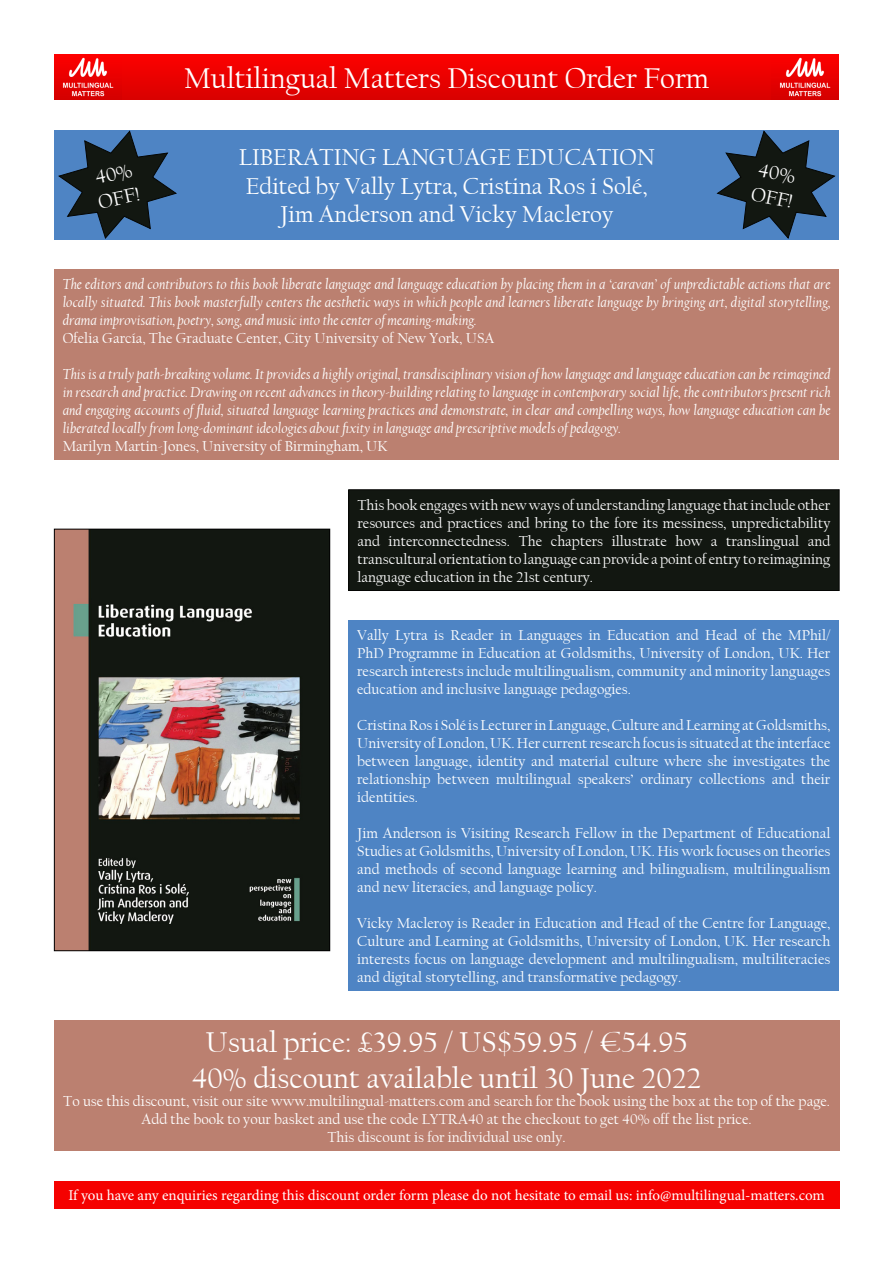
<style>
.page{position:relative;width:893px;height:1263px;background:#fff}
.page>*{position:absolute;margin:0;border:0;box-sizing:border-box;transform-origin:0 0}
.t1{font:30px "Californian FB";color:#fff}
.t2{font:24px/28.8px "Californian FB";color:#fff;text-align:center}
.t3{font:20.4px/24.6px "Californian FB";color:#fff}
.t4{font:15px/18px "Californian FB";color:#fff;text-align:justify}
.t5{font:italic 15px/18px "Californian FB";color:#fff;text-align:justify}
.t6{font:15px "Minion Pro";letter-spacing:-.005em;color:#fff}
</style>
<div class="page">
<div style="left:54px;top:54px;width:785px;height:46px;background:linear-gradient(to bottom,#fd0100,#d90100)"></div>
<img style="left:54px;top:54px;width:67px;height:46px">
<img style="left:772px;top:54px;width:67px;height:46px">
<div style="left:54px;top:1181px;width:785px;height:28px;background:#f50100"></div>
<div style="left:54px;top:269px;width:785px;height:191px;background:#bb8070"></div>
<img style="left:56px;top:531px;width:272px;height:418px">
<div style="left:54px;top:529px;width:276px;height:422px;border:1px solid #000"></div>
<div style="left:349px;top:490px;width:490px;height:100px;background:#121711"></div>
<div style="left:348px;top:489px;width:491px;height:102px;border:1px solid #040503"></div>
<div style="left:349px;top:620px;width:490px;height:370px;background:#4e84c4"></div>
<div style="left:54px;top:130px;width:785px;height:109px;background:#4e84c4"></div>
<svg style="left:716px;top:130px;width:120px;height:109px"></svg>
<svg style="left:58px;top:131px;width:119px;height:108px"></svg>
<div style="left:54px;top:1020px;width:785px;height:131px;background:#bb8070"></div>
<p class="t3" style="left:91px;top:167px;width:43px;rotate:-12deg">40%<br>OFF!</p>
<p class="t1" style="left:184px;top:62px;width:527px">Multilingual Matters Discount Order Form</p>
<p class="t2" style="left:239px;top:143px;width:417px">LIBERATING LANGUAGE EDUCATION</p>
<p class="t2" style="left:246px;top:172px;width:403px">Edited by Vally Lytra, Cristina Ros i Solé,<br>Jim Anderson and Vicky Macleroy</p>
<p class="t3" style="left:759px;top:157px;width:43px;rotate:12deg">40%<br>OFF!</p>
<p class="t5" style="left:63px;top:275px;width:769px">The editors and contributors to this book liberate language and language education by placing them in a ‘caravan’ of unpredictable actions that are locally situated. This book masterfully centers the aesthetic ways in which people and learners liberate language by bringing art, digital storytelling, drama improvisation, poetry, song, and music into the center of meaning-making.</p>
<p class="t4" style="left:63px;top:329px;width:433px">Ofelia García, The Graduate Center, City University of New York, USA</p>
<p class="t5" style="left:63px;top:365px;width:769px">This is a truly path-breaking volume. It provides a highly original, transdisciplinary vision of how language and language education can be reimagined in research and practice. Drawing on recent advances in theory-building relating to language in contemporary social life, the contributors present rich and engaging accounts of fluid, situated language learning practices and demonstrate, in clear and compelling ways, how language education can be liberated locally from long-dominant ideologies about fixity in language and prescriptive models of pedagogy.</p>
<p class="t4" style="left:63px;top:437px;width:326px">Marilyn Martin-Jones, University of Birmingham, UK</p>
<p class="t4" style="left:357px;top:496px;width:474px">This book engages with new ways of understanding language that include other resources and practices and bring to the fore its messiness, unpredictability and interconnectedness. The chapters illustrate how a translingual and transcultural orientation to language can provide a point of entry to reimagining language education in the 21st century.</p>
<p class="t4" style="left:357px;top:626px;width:475px">Vally Lytra is Reader in Languages in Education and Head of the MPhil/ PhD Programme in Education at Goldsmiths, University of London, UK. Her research interests include multilingualism, community and minority languages education and inclusive language pedagogies.</p>
<p class="t4" style="left:357px;top:716px;width:475px">Cristina Ros i Solé is Lecturer in Language, Culture and Learning at Goldsmiths, University of London, UK. Her current research focus is situated at the interface between language, identity and material culture where she investigates the relationship between multilingual speakers’ ordinary collections and their identities.</p>
<p class="t4" style="left:357px;top:824px;width:475px">Jim Anderson is Visiting Research Fellow in the Department of Educational Studies at Goldsmiths, University of London, UK. His work focuses on theories and methods of second language learning and bilingualism, multilingualism and new literacies, and language policy.</p>
<p class="t4" style="left:357px;top:914px;width:475px">Vicky Macleroy is Reader in Education and Head of the Centre for Language, Culture and Learning at Goldsmiths, University of London, UK. Her research interests focus on language development and multilingualism, multiliteracies and digital storytelling, and transformative pedagogy.</p>
<p class="t1" style="left:206px;top:1025px;width:484px">Usual price: £39.95 / US$59.95 / €54.95</p>
<p class="t1" style="left:192px;top:1061px;width:511px">40% discount available until 30 June 2022</p>
<p class="t4" style="left:63px;top:1092px;width:768px;text-align:center">To use this discount, visit our site www.multilingual-matters.com and search for the book using the box at the top of the page.<br>Add the book to your basket and use the code LYTRA40 at the checkout to get 40% off the list price.</p>
<p class="t4" style="left:327px;top:1128px;width:240px">This discount is for individual use only.</p>
<p class="t6" style="left:68px;top:1185px;width:758px">If you have any enquiries regarding this discount order form please do not hesitate to email us: info@multilingual-matters.com</p>
</div>
